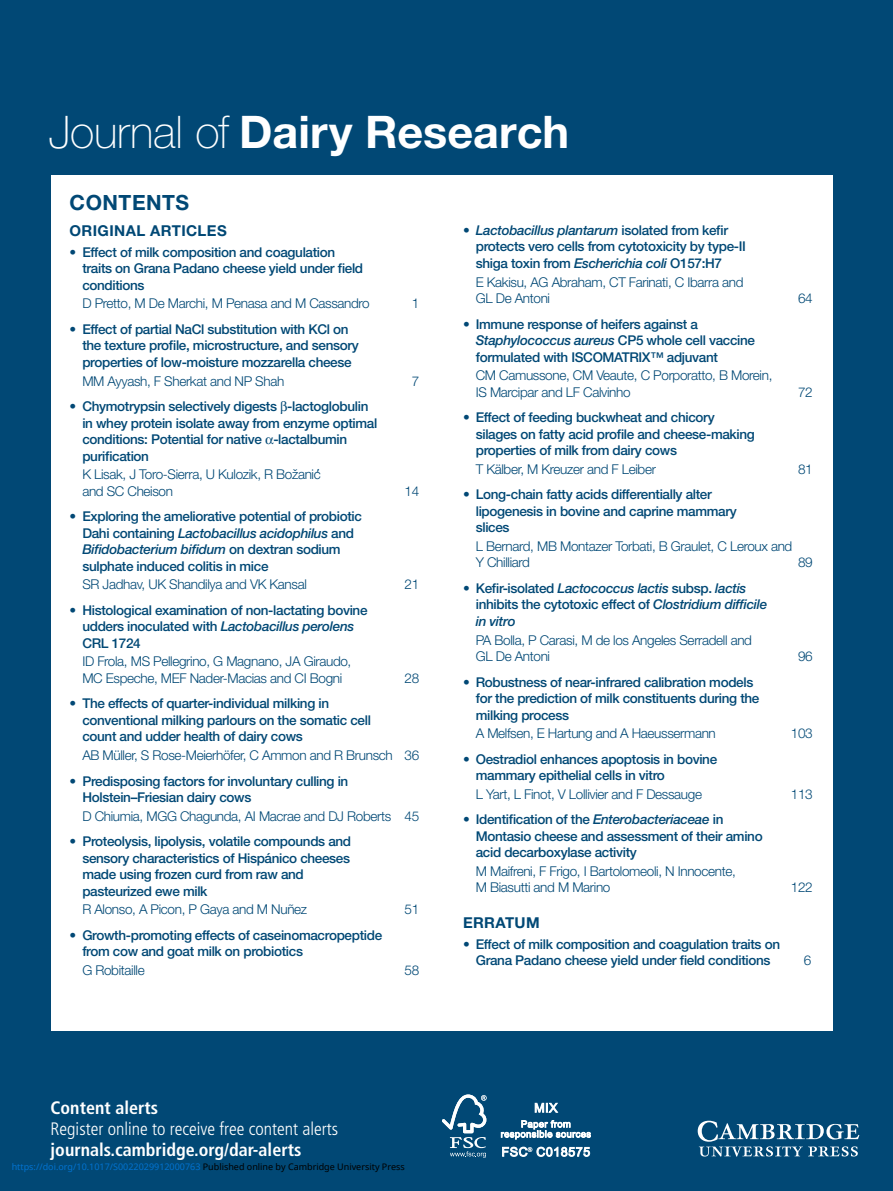
<style>
.page{position:relative;width:893px;height:1191px;background:#fff}
.page>*{position:absolute;margin:0;border:0;box-sizing:border-box;transform-origin:0 0}
.t1{font:700 45px "Helvetica Neue";color:#fff}
.t2{font:700 21px "Helvetica Neue";letter-spacing:.025em;color:#014875}
.t3{font:700 condensed 18px "Frutiger";color:#fff}
.t4{font:300 condensed 18px "Frutiger";color:#fff}
.t5{font:700 15px "Helvetica Neue";letter-spacing:.025em;color:#014875}
.t6{font:500 13.5px/16.5px "Helvetica Neue";letter-spacing:-.025em;color:#014875}
.t7{font:300 13.5px/16.5px "Helvetica Neue";letter-spacing:-.025em;color:#014875}
.t8{font:italic 500 13.5px/16.5px "Helvetica Neue";letter-spacing:-.025em;color:#014875}
.t9{font:9px "Noto Sans";color:#0172cf}
.s1{font-weight:100}
.s2{font-style:italic}
.s3{font-style:normal}
.s4{color:#000}
</style>
<div class="page">
<div style="left:0;top:0;width:892px;height:1191px;background:#014875"></div>
<svg style="left:697px;top:1121px;width:162px;height:36px"></svg>
<svg style="left:442px;top:1095px;width:44px;height:63px"></svg>
<svg style="left:534px;top:1102px;width:24px;height:11px"></svg>
<svg style="left:501px;top:1120px;width:90px;height:20px"></svg>
<svg style="left:502px;top:1147px;width:88px;height:10px"></svg>
<div style="left:51px;top:175px;width:781px;height:855px;background:#fff"></div>
<h1 class="t1" style="left:49px;top:116px;width:522px"><span class="s1">Journal of</span> Dairy Research</h1>
<h2 class="t2" style="left:70px;top:195px;width:121px">CONTENTS</h2>
<p class="t5" style="left:70px;top:225px;width:159px">ORIGINAL ARTICLES</p>
<p class="t6" style="left:82px;top:245px;width:282px;text-indent:-13px">• Effect of milk composition and coagulation traits on Grana Padano cheese yield under field conditions</p>
<p class="t7" style="left:82px;top:297px;width:289px">D Pretto, M De Marchi, M Penasa and M Cassandro</p>
<p class="t7" style="left:412px;top:297px;width:9px">1</p>
<p class="t6" style="left:82px;top:322px;width:278px;text-indent:-13px">• Effect of partial NaCl substitution with KCl on the texture profile, microstructure, and sensory properties of low-moisture mozzarella cheese</p>
<p class="t7" style="left:82px;top:374px;width:203px">MM Ayyash, F Sherkat and NP Shah</p>
<p class="t7" style="left:412px;top:374px;width:9px">7</p>
<p class="t6" style="left:82px;top:399px;width:296px;text-indent:-13px">• Chymotrypsin selectively digests -lactoglobulin in whey protein isolate away from enzyme optimal conditions: Potential for native -lactalbumin purification</p>
<p class="t7" style="left:82px;top:467px;width:240px">K Lisak, J Toro-Sierra, U Kulozik, R Božanic and SC Cheison</p>
<p class="t7" style="left:404px;top:484px;width:16px">14</p>
<p class="t6" style="left:82px;top:509px;width:281px;text-indent:-13px">• Exploring the ameliorative potential of probiotic Dahi containing <span class="s2">Lactobacillus acidophilus</span> and <span class="s2">Bifidobacterium bifidum</span> on dextran sodium sulphate induced colitis in mice</p>
<p class="t7" style="left:82px;top:578px;width:226px">SR Jadhav, UK Shandilya and VK Kansal</p>
<p class="t7" style="left:404px;top:578px;width:16px">21</p>
<p class="t6" style="left:82px;top:603px;width:287px;text-indent:-13px">• Histological examination of non-lactating bovine udders inoculated with <span class="s2">Lactobacillus perolens<br></span>CRL 1724</p>
<p class="t7" style="left:82px;top:655px;width:270px">ID Frola, MS Pellegrino, G Magnano, JA Giraudo,<br>MC Espeche, MEF Nader-Macias and CI Bogni</p>
<p class="t7" style="left:404px;top:671px;width:16px">28</p>
<p class="t6" style="left:82px;top:697px;width:290px;text-indent:-13px">• The effects of quarter-individual milking in conventional milking parlours on the somatic cell count and udder health of dairy cows</p>
<p class="t7" style="left:82px;top:748px;width:338px">AB Müller, S Rose-Meierhöfer, C Ammon and R Brunsch 36</p>
<p class="t6" style="left:82px;top:774px;width:267px;text-indent:-13px">• Predisposing factors for involuntary culling in<br>Holstein–Friesian dairy cows</p>
<p class="t7" style="left:82px;top:809px;width:338px">D Chiumia, MGG Chagunda, AI Macrae and DJ Roberts 45</p>
<p class="t6" style="left:82px;top:834px;width:270px;text-indent:-13px">• Proteolysis, lipolysis, volatile compounds and sensory characteristics of Hispánico cheeses made using frozen curd from raw and pasteurized ewe milk</p>
<p class="t7" style="left:82px;top:903px;width:226px">R Alonso, A Picon, P Gaya and M Nuñez</p>
<p class="t7" style="left:404px;top:903px;width:16px">51</p>
<p class="t6" style="left:82px;top:928px;width:301px;text-indent:-13px">• Growth-promoting effects of caseinomacropeptide from cow and goat milk on probiotics</p>
<p class="t7" style="left:82px;top:963px;width:64px">G Robitaille</p>
<p class="t7" style="left:404px;top:963px;width:16px">58</p>
<p class="t6" style="left:476px;top:223px;width:272px;text-indent:-13px"><span class="s2">• Lactobacillus plantarum</span> isolated from kefir protects vero cells from cytotoxicity by type-II shiga toxin from <span class="s2">Escherichia coli</span> O157:H7</p>
<p class="t7" style="left:476px;top:275px;width:269px">E Kakisu, AG Abraham, CT Farinati, C Ibarra and<br>GL De Antoni</p>
<p class="t6" style="left:476px;top:317px;width:281px;text-indent:-13px">• Immune response of heifers against a<br><span class="s2">Staphylococcus aureus</span> CP5 whole cell vaccine formulated with ISCOMATRIX™ adjuvant</p>
<p class="t7" style="left:476px;top:368px;width:298px">CM Camussone, CM Veaute, C Porporatto, B Morein,<br>IS Marcipar and LF Calvinho</p>
<p class="t7" style="left:798px;top:291px;width:16px">64</p>
<p class="t7" style="left:798px;top:385px;width:16px">72</p>
<p class="t6" style="left:476px;top:410px;width:280px;text-indent:-13px">• Effect of feeding buckwheat and chicory silages on fatty acid profile and cheese-making properties of milk from dairy cows</p>
<p class="t7" style="left:476px;top:462px;width:182px">T Kälber, M Kreuzer and F Leiber</p>
<p class="t7" style="left:798px;top:462px;width:16px">81</p>
<p class="t6" style="left:476px;top:488px;width:262px;text-indent:-13px">• Long-chain fatty acids differentially alter lipogenesis in bovine and caprine mammary slices</p>
<p class="t7" style="left:476px;top:539px;width:318px">L Bernard, MB Montazer Torbati, B Graulet, C Leroux and<br>Y Chilliard</p>
<p class="t7" style="left:798px;top:556px;width:16px">89</p>
<p class="t8" style="left:476px;top:581px;width:293px;text-indent:-13px"><span class="s3">• Kefir-isolated</span> Lactococcus lactis <span class="s3">subsp.</span> lactis <span class="s3">inhibits the cytotoxic effect of</span> Clostridium difficile in vitro</p>
<p class="t7" style="left:476px;top:633px;width:278px">PA Bolla, P Carasi, M de los Angeles Serradell and<br>GL De Antoni</p>
<p class="t7" style="left:798px;top:649px;width:16px">96</p>
<p class="t6" style="left:476px;top:675px;width:285px;text-indent:-13px">• Robustness of near-infrared calibration models for the prediction of milk constituents during the milking process</p>
<p class="t7" style="left:476px;top:726px;width:241px">A Melfsen, E Hartung and A Haeussermann</p>
<p class="t7" style="left:790px;top:726px;width:23px">103</p>
<p class="t6" style="left:476px;top:752px;width:243px;text-indent:-13px">• Oestradiol enhances apoptosis in bovine mammary epithelial cells in vitro</p>
<p class="t7" style="left:476px;top:787px;width:228px">L Yart, L Finot, V Lollivier and F Dessauge</p>
<p class="t7" style="left:790px;top:787px;width:23px">113</p>
<p class="t6" style="left:476px;top:813px;width:288px;text-indent:-13px">• Identification of the <span class="s2">Enterobacteriaceae</span> in<br>Montasio cheese and assessment of their amino acid decarboxylase activity</p>
<p class="t7" style="left:476px;top:864px;width:261px">M Maifreni, F Frigo, I Bartolomeoli, N Innocente,<br>M Biasutti and M Marino</p>
<p class="t7" style="left:790px;top:881px;width:23px">122</p>
<p class="t5" style="left:463px;top:917px;width:78px">ERRATUM</p>
<p class="t6" style="left:463px;top:937px;width:318px;text-align:center">• Effect of milk composition and coagulation traits on<br>Grana Padano cheese yield under field conditions</p>
<p class="t7" style="left:803px;top:953px;width:9px">6</p>
<h3 class="t3" style="left:51px;top:1101px;width:109px">Content alerts</h3>
<h3 class="t4" style="left:51px;top:1122px;width:289px">Register online to receive free content alerts</h3>
<h3 class="t3" style="left:51px;top:1143px;width:252px">journals.cambridge.org/dar-alerts</h3>
<p class="t9" style="left:12px;top:1160px;width:394px">https://doi.org/10.1017/S0022029912000763 <span class="s4">Published online by Cambridge University Press</span></p>
</div>
